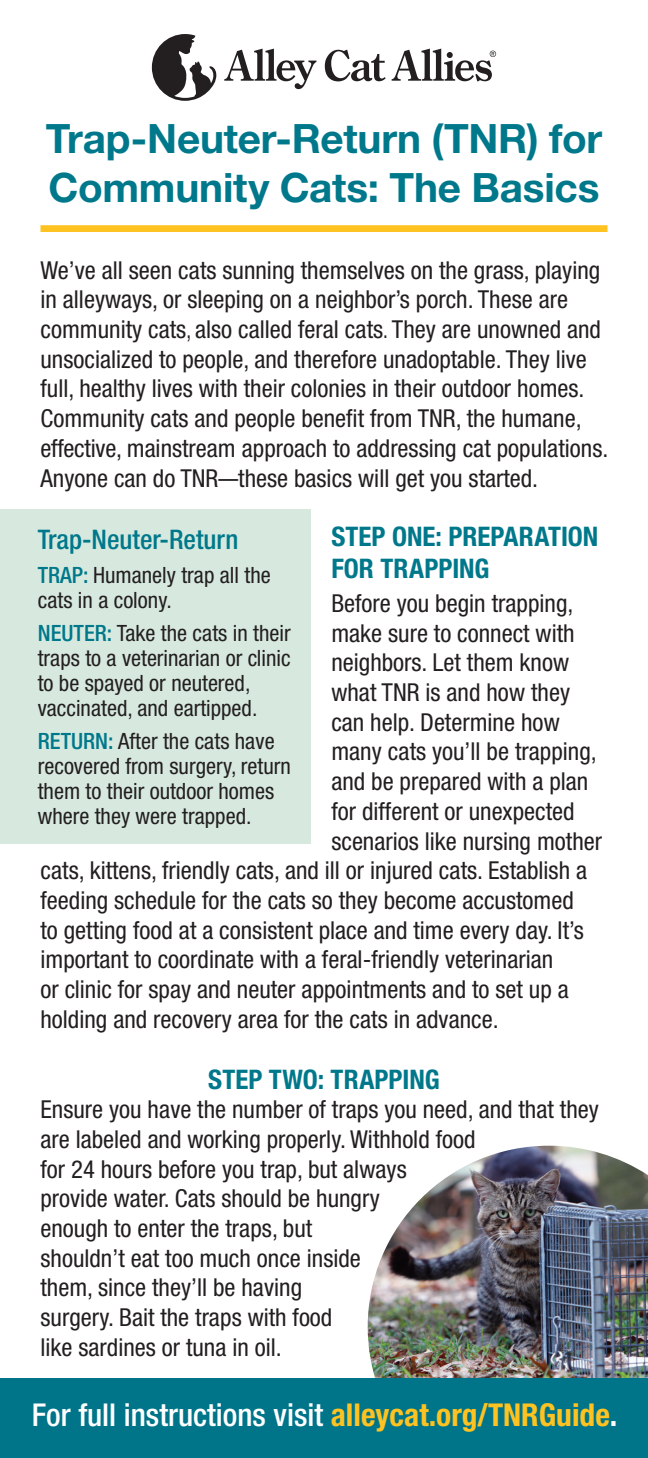
<style>
.page{position:relative;width:648px;height:1458px;background:#fff}
.page>*{position:absolute;margin:0;border:0;box-sizing:border-box;transform-origin:0 0}
.t1{font:700 40.5px/48.6px "Helvetica Neue LT Std";letter-spacing:-.005em;color:#00788b}
.t2{font:500 condensed 31.5px "Helvetica Neue LT Std";color:#fff}
.t3{font:700 condensed 27px/32.4px "Helvetica Neue LT Std";color:#00788b}
.t4{font:500 condensed 27px "Helvetica Neue LT Std";color:#00788b}
.t5{font:condensed 24.75px/29.7px "Helvetica Neue LT Std";color:#231f20}
.t6{font:condensed 22.5px/24.8px "Helvetica Neue LT Std";color:#231f20}
.s1{font-weight:500;color:#00788b}
.s2{font-weight:700;color:#fec221}
.s3{font-weight:700}
</style>
<div class="page">
<img style="left:368px;top:1146px;width:280px;height:232px">
<div style="left:0;top:510px;width:310px;height:334px;background:#d7e9df"></div>
<div style="left:0;top:1378px;width:648px;height:80px;background:#007589"></div>
<svg style="left:152px;top:34px;width:64px;height:67px"></svg>
<svg style="left:325px;top:50px;width:61px;height:31px"></svg>
<svg style="left:224px;top:49px;width:92px;height:40px"></svg>
<svg style="left:392px;top:49px;width:104px;height:32px"></svg>
<div style="left:40px;top:225px;width:568px;height:7px;background:#fec221"></div>
<p class="t1" style="left:46px;top:114px;width:558px">Trap-Neuter-Return (TNR) for<br>Community Cats: The Basics</p>
<p class="t5" style="left:40px;top:255px;width:569px">We’ve all seen cats sunning themselves on the grass, playing in alleyways, or sleeping on a neighbor’s porch. These are community cats, also called feral cats. They are unowned and unsocialized to people, and therefore unadoptable. They live full, healthy lives with their colonies in their outdoor homes.<br>Community cats and people benefit from TNR, the humane, effective, mainstream approach to addressing cat populations.<br>Anyone can do TNR—these basics will get you started.</p>
<p class="t3" style="left:331px;top:520px;width:268px">STEP ONE: PREPARATION<br>FOR TRAPPING</p>
<p class="t5" style="left:331px;top:588px;width:244px">Before you begin trapping,</p>
<p class="t5" style="left:331px;top:618px;width:245px">make sure to connect with</p>
<p class="t5" style="left:331px;top:648px;width:239px">neighbors. Let them know</p>
<p class="t5" style="left:331px;top:677px;width:240px">what TNR is and how they</p>
<p class="t5" style="left:331px;top:707px;width:230px">can help. Determine how</p>
<p class="t5" style="left:331px;top:737px;width:267px">many cats you’ll be trapping,</p>
<p class="t5" style="left:331px;top:766px;width:258px">and be prepared with a plan</p>
<p class="t5" style="left:331px;top:796px;width:245px">for different or unexpected</p>
<p class="t5" style="left:331px;top:826px;width:272px">scenarios like nursing mother</p>
<p class="t5" style="left:40px;top:855px;width:548px">cats, kittens, friendly cats, and ill or injured cats. Establish a</p>
<p class="t5" style="left:40px;top:885px;width:535px">feeding schedule for the cats so they become accustomed</p>
<p class="t5" style="left:40px;top:915px;width:545px">to getting food at a consistent place and time every day. It’s</p>
<p class="t5" style="left:40px;top:945px;width:514px">important to coordinate with a feral-friendly veterinarian</p>
<p class="t5" style="left:40px;top:974px;width:530px">or clinic for spay and neuter appointments and to set up a</p>
<p class="t5" style="left:40px;top:1004px;width:460px">holding and recovery area for the cats in advance.</p>
<p class="t3" style="left:208px;top:1062px;width:233px">STEP TWO: TRAPPING</p>
<p class="t5" style="left:40px;top:1094px;width:560px">Ensure you have the number of traps you need, and that they are labeled and working properly. Withhold food</p>
<p class="t5" style="left:40px;top:1154px;width:368px">for 24 hours before you trap, but always</p>
<p class="t5" style="left:40px;top:1184px;width:341px">provide water. Cats should be hungry</p>
<p class="t5" style="left:40px;top:1213px;width:273px">enough to enter the traps, but</p>
<p class="t5" style="left:40px;top:1243px;width:322px">shouldn’t eat too much once inside</p>
<p class="t5" style="left:40px;top:1273px;width:263px">them, since they’ll be having</p>
<p class="t5" style="left:40px;top:1302px;width:293px">surgery. Bait the traps with food</p>
<p class="t5" style="left:40px;top:1332px;width:243px">like sardines or tuna in oil.</p>
<p class="t4" style="left:38px;top:523px;width:202px">Trap-Neuter-Return</p>
<p class="t6" style="left:38px;top:562px;width:234px"><span class="s1">TRAP:</span> Humanely trap all the cats in a colony.</p>
<p class="t6" style="left:38px;top:621px;width:254px"><span class="s1">NEUTER:</span> Take the cats in their traps to a veterinarian or clinic to be spayed or neutered, vaccinated, and eartipped.</p>
<p class="t6" style="left:38px;top:729px;width:255px"><span class="s1">RETURN:</span> After the cats have recovered from surgery, return them to their outdoor homes where they were trapped.</p>
<p class="t2" style="left:32px;top:1396px;width:587px">For full instructions visit <span class="s2">alleycat.org/TNRGuide</span><span class="s3">.</span></p>
</div>
